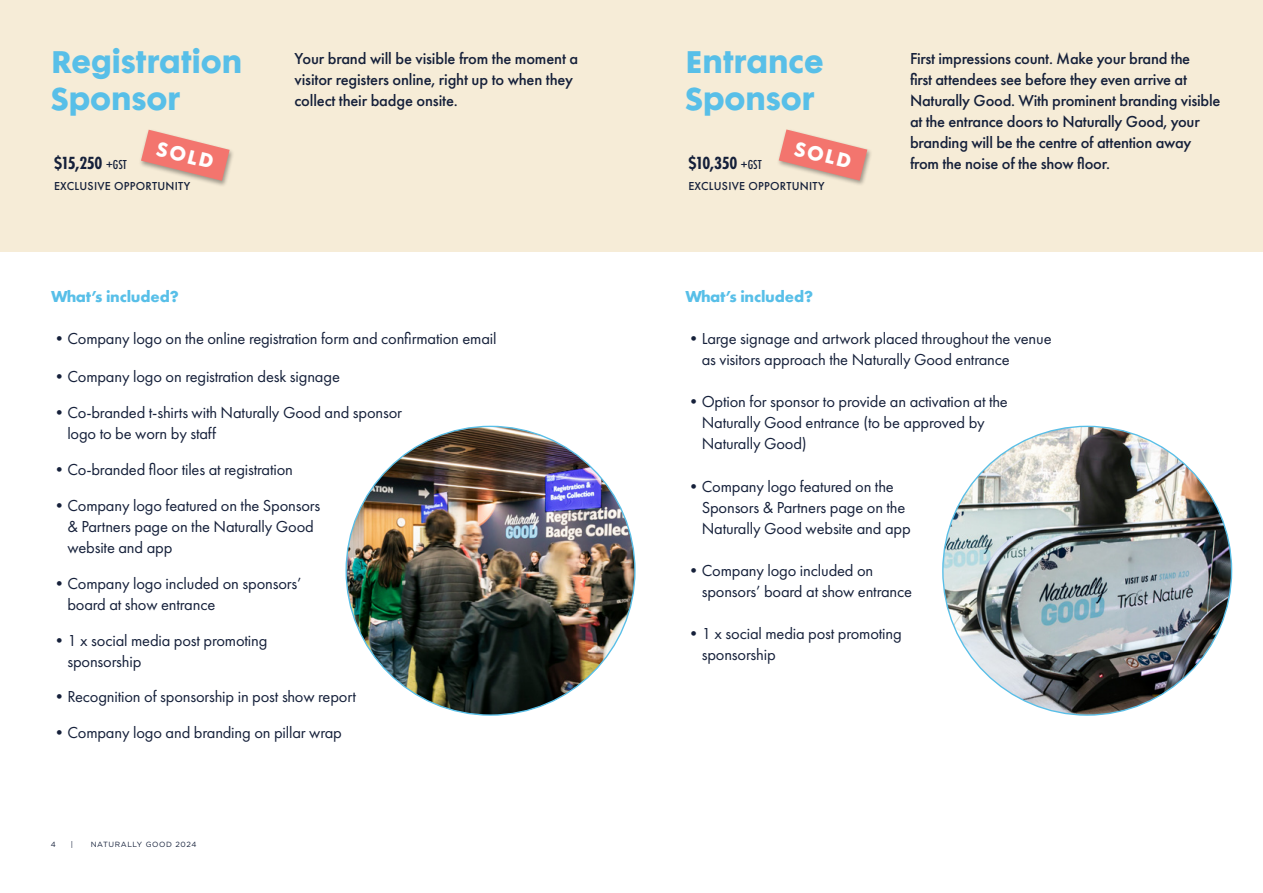
<style>
.page{position:relative;width:1263px;height:893px;background:#fff}
.page>*{position:absolute;margin:0;border:0;box-sizing:border-box;transform-origin:0 0}
.t1{font:28.5px/37.5px "Futura Maxi CG Bold";letter-spacing:.005em;color:#58bfe8}
.t2{font:700 18.3px "Futura PT Cond";letter-spacing:-.025em;color:#15203a}
.t3{font:18px "Futura Maxi CG Bold";color:#fff}
.t4{font:16.5px/21px "Futura PT";letter-spacing:-.01em;color:#15203a}
.t5{font:500 16.5px/21px "Futura PT";letter-spacing:-.015em;color:#15203a}
.t6{font:700 16.5px "Futura PT";letter-spacing:-.01em;color:#58bfe8}
.t7{font:500 12px "Futura PT";letter-spacing:.02em;color:#15203a}
.t8{font:7.5px "Gotham";letter-spacing:.08em;color:#15203a}
.s1{font-weight:500;font-size:13.5px}
</style>
<div class="page">
<div style="left:0;top:0;width:1263px;height:252px;background:#f6ecd7"></div>
<img style="left:346px;top:426px;width:289px;height:289px;border-radius:143px">
<img style="left:943px;top:426px;width:288px;height:289px;border-radius:144px">
<div style="left:138px;top:128px;width:96px;height:59px;background:#000;opacity:.36"></div>
<svg style="left:141px;top:130px;width:89px;height:51px"></svg>
<div style="left:776px;top:128px;width:96px;height:59px;background:#000;opacity:.36"></div>
<svg style="left:779px;top:129px;width:88px;height:52px"></svg>
<h1 class="t1" style="left:51px;top:44px;width:193px">Registration<br>Sponsor</h1>
<p class="t5" style="left:295px;top:48px;width:285px">Your brand will be visible from the moment a visitor registers online, right up to when they collect their badge onsite.</p>
<p class="t2" style="left:54px;top:152px;width:74px">$15,250 <span class="s1">+GST</span></p>
<p class="t7" style="left:54px;top:178px;width:138px">EXCLUSIVE OPPORTUNITY</p>
<h1 class="t1" style="left:685px;top:44px;width:140px">Entrance<br>Sponsor</h1>
<p class="t5" style="left:910px;top:48px;width:312px">First impressions count. Make your brand the<br>first attendees see before they even arrive at Naturally Good. With prominent branding visible at the entrance doors to Naturally Good, your branding will be the centre of attention away</p>
<p class="t2" style="left:688px;top:152px;width:75px">$10,350 <span class="s1">+GST</span></p>
<p class="t5" style="left:910px;top:153px;width:202px">from the noise of the show floor.</p>
<p class="t7" style="left:688px;top:178px;width:138px">EXCLUSIVE OPPORTUNITY</p>
<p class="t3" style="left:160px;top:137px;width:59px;rotate:14deg">SOLD</p>
<p class="t3" style="left:798px;top:137px;width:59px;rotate:14deg">SOLD</p>
<p class="t6" style="left:51px;top:286px;width:129px">What’s included?</p>
<p class="t4" style="left:51px;top:328px;width:447px">•Company logo on the online registration form and confirmation email</p>
<p class="t4" style="left:51px;top:366px;width:290px">•Company logo on registration desk signage</p>
<p class="t4" style="left:67px;top:402px;width:336px;text-indent:-16px">•Co-branded t-shirts with Naturally Good and sponsor logo to be worn by staff</p>
<p class="t4" style="left:51px;top:459px;width:243px">•Co-branded floor tiles at registration</p>
<p class="t4" style="left:67px;top:495px;width:254px;text-indent:-16px">•Company logo featured on the Sponsors &amp; Partners page on the Naturally Good website and app</p>
<p class="t4" style="left:67px;top:572px;width:236px;text-indent:-16px">•Company logo included on sponsors’ board at show entrance</p>
<p class="t4" style="left:67px;top:629px;width:202px;text-indent:-16px">•1 x social media post promoting sponsorship</p>
<p class="t4" style="left:51px;top:686px;width:306px">•Recognition of sponsorship in post show report</p>
<p class="t4" style="left:51px;top:722px;width:292px">•Company logo and branding on pillar wrap</p>
<p class="t8" style="left:51px;top:839px;width:7px">4</p>
<p class="t8" style="left:71px;top:839px;width:4px">|</p>
<p class="t8" style="left:91px;top:839px;width:107px">NATURALLY GOOD 2024</p>
<p class="t6" style="left:685px;top:286px;width:129px">What’s included?</p>
<p class="t4" style="left:702px;top:328px;width:351px;text-indent:-16px">•Large signage and artwork placed throughout the venue as visitors approach the Naturally Good entrance</p>
<p class="t4" style="left:702px;top:391px;width:308px;text-indent:-16px">•Option for sponsor to provide an activation at the<br>Naturally Good entrance (to be approved by<br>Naturally Good)</p>
<p class="t4" style="left:702px;top:475px;width:211px;text-indent:-16px">•Company logo featured on the<br>Sponsors &amp; Partners page on the<br>Naturally Good website and app</p>
<p class="t4" style="left:702px;top:560px;width:212px;text-indent:-16px">•Company logo included on sponsors’ board at show entrance</p>
<p class="t4" style="left:702px;top:623px;width:202px;text-indent:-16px">•1 x social media post promoting sponsorship</p>
</div>
